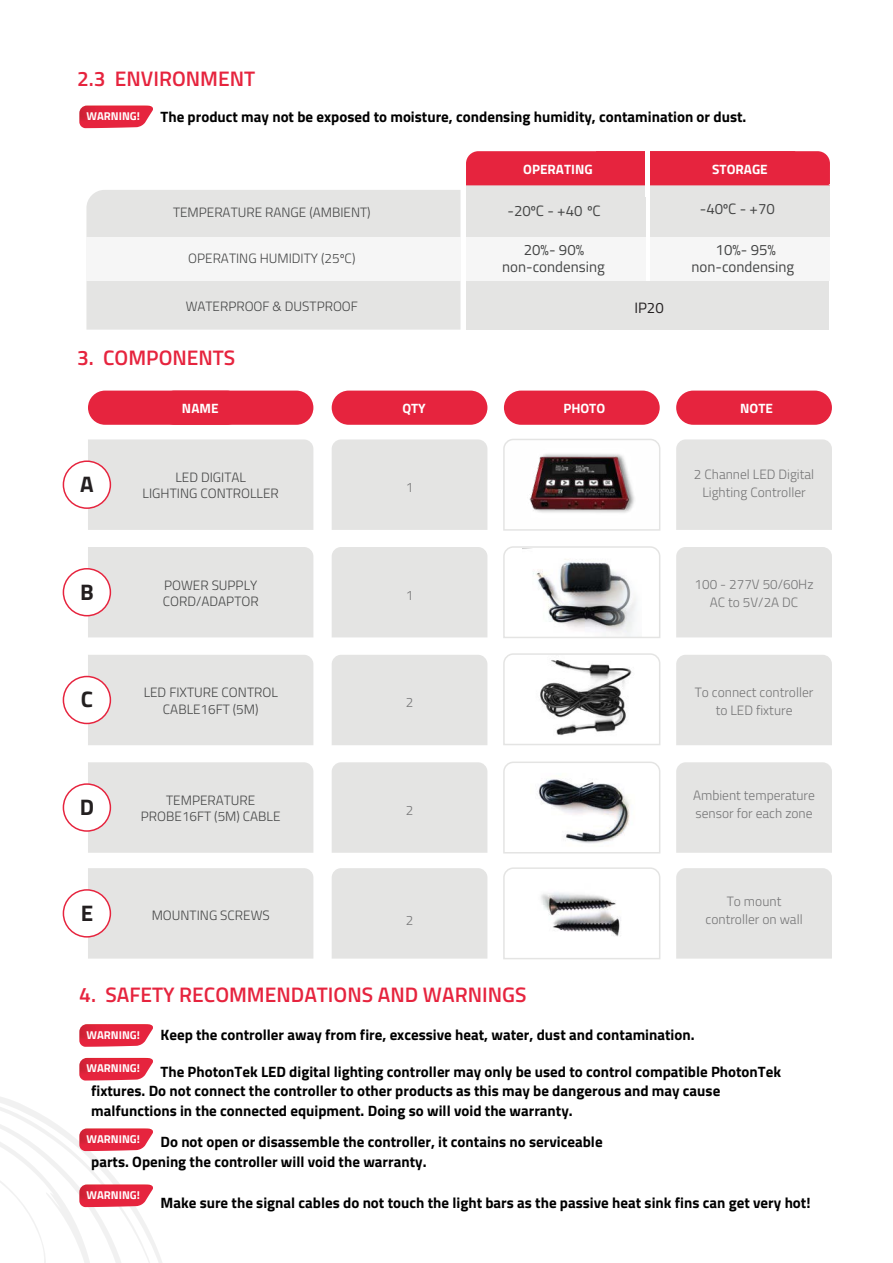
<style>
.page{position:relative;width:893px;height:1263px;background:#fff}
.page>*{position:absolute;margin:0;border:0;box-sizing:border-box;transform-origin:0 0}
.t1{font:700 22.5px "Titillium Web";color:#231f20}
.t2{font:600 21px "Titillium Web";color:#e6243e}
.t3{font:700 15px/19.5px "Titillium Web";color:#010101}
.t4{font:15px "Titillium Web";color:#444545}
.t5{font:15px "Titillium Web";color:#231f20}
.t6{font:300 13.5px/16.5px "Titillium Web";color:#444545;text-align:center}
.t7{font:300 13.5px/18px "Titillium Web";color:#757576;text-align:center}
.t8{font:700 13.5px "Titillium Web";color:#fff}
.t9{font:700 11.4px "Titillium Web";color:#fff}
</style>
<div class="page">
<div style="left:158px;top:391px;width:155px;height:34px;background:#e6243e;border-radius:17px"></div>
<div style="left:88px;top:391px;width:156px;height:34px;background:#e6243e;border-radius:17px"></div>
<div style="left:332px;top:439px;width:155px;height:91px;background:#e4e4e3"></div>
<div style="left:676px;top:439px;width:155px;height:91px;background:#e4e4e3"></div>
<div style="left:331px;top:391px;width:156px;height:34px;background:#e6243e;border-radius:17px"></div>
<div style="left:504px;top:391px;width:155px;height:34px;background:#e6243e;border-radius:17px"></div>
<div style="left:676px;top:391px;width:155px;height:34px;background:#e6243e;border-radius:17px"></div>
<div style="left:332px;top:547px;width:155px;height:90px;background:#e4e4e3"></div>
<div style="left:676px;top:547px;width:155px;height:90px;background:#e4e4e3"></div>
<div style="left:332px;top:655px;width:155px;height:90px;background:#e4e4e3"></div>
<div style="left:676px;top:655px;width:155px;height:90px;background:#e4e4e3"></div>
<div style="left:332px;top:762px;width:155px;height:91px;background:#e4e4e3"></div>
<div style="left:676px;top:762px;width:155px;height:91px;background:#e4e4e3"></div>
<div style="left:332px;top:868px;width:155px;height:91px;background:#e4e4e3"></div>
<div style="left:676px;top:868px;width:155px;height:91px;background:#e4e4e3"></div>
<svg style="left:503px;top:439px;width:158px;height:92px"></svg>
<svg style="left:503px;top:546px;width:158px;height:92px"></svg>
<svg style="left:503px;top:653px;width:158px;height:92px"></svg>
<svg style="left:503px;top:761px;width:158px;height:93px"></svg>
<svg style="left:503px;top:867px;width:158px;height:93px"></svg>
<svg style="left:63px;top:439px;width:250px;height:91px;background:#e7e5e5"></svg>
<svg style="left:63px;top:547px;width:250px;height:90px;background:#e7e5e4"></svg>
<svg style="left:63px;top:655px;width:250px;height:90px;background:#e7e5e4"></svg>
<svg style="left:63px;top:762px;width:250px;height:91px;background:#e7e5e5"></svg>
<svg style="left:63px;top:868px;width:250px;height:91px;background:#e7e5e5"></svg>
<svg style="left:79px;top:1024px;width:74px;height:23px;background:#e63c52"></svg>
<svg style="left:79px;top:106px;width:74px;height:22px;background:#e6384f"></svg>
<svg style="left:79px;top:1058px;width:74px;height:23px;background:#e63d53"></svg>
<svg style="left:0;top:1097px;width:162px;height:166px"></svg>
<div style="left:86px;top:190px;width:374px;height:140px;background:#e4e4e3"></div>
<div style="left:466px;top:185px;width:180px;height:53px;background:#e4e4e3"></div>
<div style="left:650px;top:185px;width:179px;height:53px;background:#e4e4e3"></div>
<div style="left:466px;top:238px;width:180px;height:43px;background:#f6f6f6"></div>
<div style="left:86px;top:238px;width:374px;height:43px;background:#f6f6f6"></div>
<div style="left:466px;top:281px;width:362px;height:49px;background:#e4e4e3"></div>
<div style="left:650px;top:238px;width:179px;height:43px;background:#f6f6f6"></div>
<div style="left:466px;top:151px;width:363px;height:34px;background:#e6243e"></div>
<hr style="left:646px;top:148px;width:4px;height:49px;background:#fff">
<h2 class="t2" style="left:77px;top:63px;width:179px">2.3 ENVIRONMENT</h2>
<p class="t9" style="left:86px;top:107px;width:55px">WARNING!</p>
<p class="t3" style="left:160px;top:106px;width:587px">The product may not be exposed to moisture, condensing humidity, contamination or dust.</p>
<p class="t8" style="left:523px;top:159px;width:71px">OPERATING</p>
<p class="t8" style="left:712px;top:159px;width:57px">STORAGE</p>
<p class="t6" style="left:173px;top:203px;width:199px">TEMPERATURE RANGE (AMBIENT)</p>
<p class="t4" style="left:699px;top:198px;width:76px">-40ºC - +70</p>
<p class="t6" style="left:188px;top:249px;width:169px">OPERATING HUMIDITY (25ºC)</p>
<p class="t6" style="left:186px;top:298px;width:174px">WATERPROOF &amp; DUSTPROOF</p>
<p class="t4" style="left:507px;top:199px;width:95px">-20ºC - +40 ºC</p>
<p class="t4" style="left:524px;top:239px;width:62px">20%- 90%</p>
<p class="t4" style="left:715px;top:239px;width:62px">10%- 95%</p>
<p class="t4" style="left:502px;top:256px;width:104px">non-condensing</p>
<p class="t4" style="left:691px;top:256px;width:104px">non-condensing</p>
<p class="t5" style="left:634px;top:297px;width:31px">IP20</p>
<h2 class="t2" style="left:77px;top:342px;width:160px">3. COMPONENTS</h2>
<p class="t8" style="left:182px;top:398px;width:38px">NAME</p>
<p class="t8" style="left:402px;top:398px;width:25px">QTY</p>
<p class="t8" style="left:563px;top:398px;width:43px">PHOTO</p>
<p class="t8" style="left:740px;top:398px;width:34px">NOTE</p>
<h1 class="t1" style="left:80px;top:467px;width:15px">A</h1>
<p class="t6" style="left:143px;top:468px;width:138px">LED DIGITAL<br>LIGHTING CONTROLLER</p>
<p class="t7" style="left:406px;top:478px;width:9px">1</p>
<p class="t7" style="left:694px;top:464px;width:122px">2 Channel LED Digital<br>Lighting Controller</p>
<h1 class="t1" style="left:80px;top:575px;width:15px">B</h1>
<p class="t6" style="left:163px;top:576px;width:97px;text-align:left">POWER SUPPLY<br>CORD/ADAPTOR</p>
<p class="t7" style="left:406px;top:585px;width:9px">1</p>
<p class="t7" style="left:694px;top:575px;width:120px">100 - 277V 50/60Hz<br>AC to 5V/2A DC</p>
<h1 class="t1" style="left:81px;top:682px;width:14px">C</h1>
<p class="t6" style="left:144px;top:684px;width:136px">LED FIXTURE CONTROL<br>CABLE16FT (5M)</p>
<p class="t7" style="left:406px;top:693px;width:9px">2</p>
<p class="t7" style="left:694px;top:683px;width:120px">To connect controller to LED fixture</p>
<h1 class="t1" style="left:80px;top:790px;width:16px">D</h1>
<p class="t6" style="left:141px;top:791px;width:141px">TEMPERATURE<br>PROBE16FT (5M) CABLE</p>
<p class="t7" style="left:406px;top:801px;width:9px">2</p>
<p class="t7" style="left:693px;top:786px;width:123px;text-align:left">Ambient temperature sensor for each zone</p>
<h1 class="t1" style="left:81px;top:896px;width:14px">E</h1>
<p class="t6" style="left:152px;top:906px;width:120px">MOUNTING SCREWS</p>
<p class="t7" style="left:406px;top:911px;width:9px">2</p>
<p class="t7" style="left:705px;top:892px;width:99px">To mount controller on wall</p>
<h2 class="t2" style="left:79px;top:979px;width:448px">4. SAFETY RECOMMENDATIONS AND WARNINGS</h2>
<p class="t9" style="left:86px;top:1026px;width:55px">WARNING!</p>
<p class="t3" style="left:160px;top:1024px;width:535px">Keep the controller away from fire, excessive heat, water, dust and contamination.</p>
<p class="t9" style="left:86px;top:1060px;width:55px">WARNING!</p>
<p class="t3" style="left:91px;top:1061px;width:691px;text-indent:69px">The PhotonTek LED digital lighting controller may only be used to control compatible PhotonTek fixtures. Do not connect the controller to other products as this may be dangerous and may cause malfunctions in the connected equipment. Doing so will void the warranty.</p>
<p class="t9" style="left:86px;top:1130px;width:55px">WARNING!</p>
<p class="t3" style="left:91px;top:1131px;width:513px;text-indent:69px">Do not open or disassemble the controller, it contains no serviceable parts. Opening the controller will void the warranty.</p>
<p class="t9" style="left:86px;top:1186px;width:55px">WARNING!</p>
<p class="t3" style="left:160px;top:1192px;width:651px">Make sure the signal cables do not touch the light bars as the passive heat sink fins can get very hot!</p>
</div>
